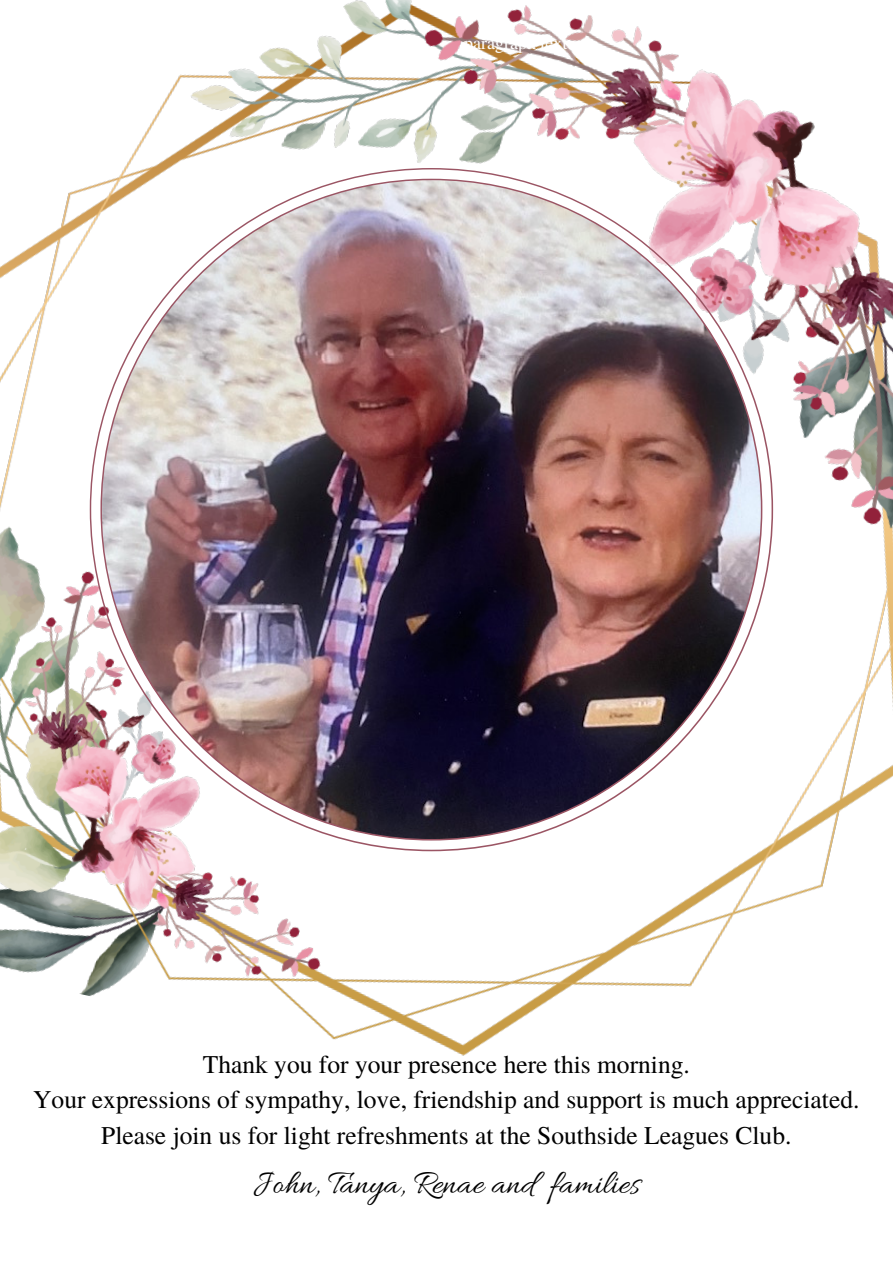
<style>
.page{position:relative;width:893px;height:1264px;background:#fff}
.page>*{position:absolute;margin:0;border:0;box-sizing:border-box;transform-origin:0 0}
.t1{font:34.5px "Allura";color:#000}
.t2{font:25.5px "Te X Gyre Termes";color:#000}
.t3{font:18px "Te X Gyre Termes";color:#fff}
</style>
<div class="page">
<img style="left:0;top:0;width:892px;height:1056px">
<img style="left:90px;top:168px;width:683px;height:683px">
<p class="t3" style="left:464px;top:30px;width:105px">paragraph text</p>
<p class="t2" style="left:203px;top:1045px;width:488px">Thank you for your presence here this morning.</p>
<p class="t2" style="left:33px;top:1081px;width:827px">Your expressions of sympathy, love, friendship and support is much appreciated.</p>
<p class="t2" style="left:101px;top:1116px;width:691px">Please join us for light refreshments at the Southside Leagues Club.</p>
<p class="t1" style="left:253px;top:1164px;width:389px">John, Tanya, Renae and families</p>
</div>
